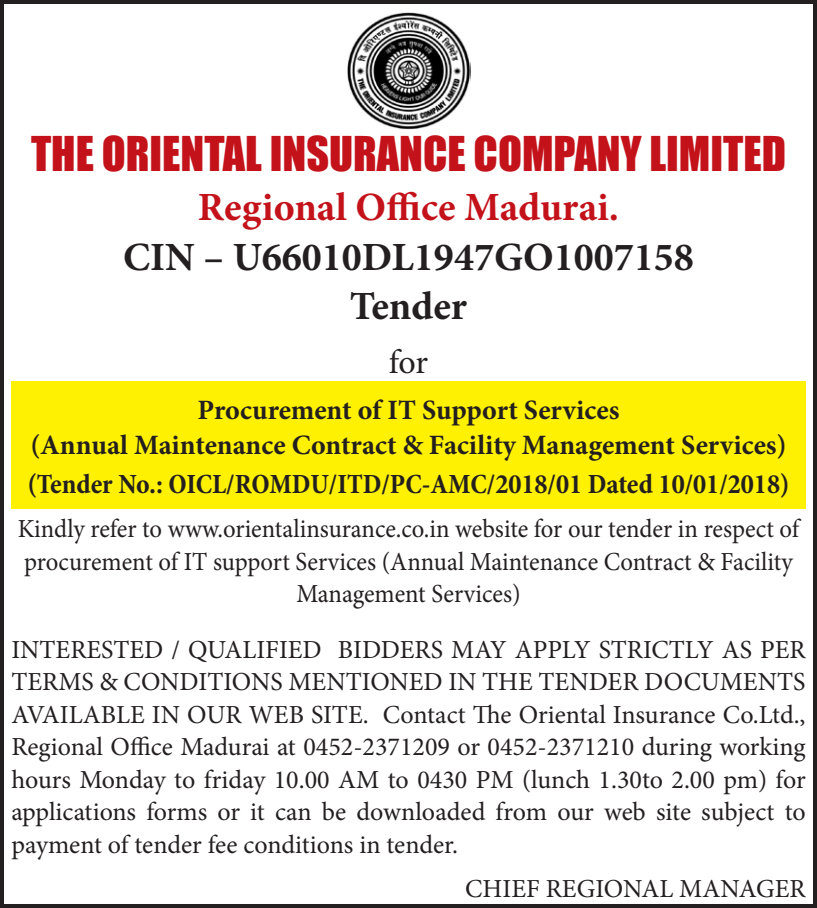
<style>
.page{position:relative;width:817px;height:908px;background:#fff}
.page>*{position:absolute;margin:0;border:0;box-sizing:border-box;transform-origin:0 0}
.t1{font:44px "Impact";color:#c4121a}
.t2{font:700 40px "Minion Pro";color:#231f20}
.t3{font:700 40px "Minion Pro";color:#c4121a}
.t4{font:34px "Minion Pro";color:#231f20}
.t5{font:700 28px "Minion Pro";color:#231f20}
.t6{font:700 condensed 28px "Minion Pro";color:#231f20}
.t7{font:26px/32.4px "Minion Pro";color:#231f20;text-align:justify}
.t8{font:26px/32.4px "Minion Pro";color:#231f20;text-align:center;scale:.95 1}
</style>
<div class="page">
<div style="left:11px;top:381px;width:794px;height:127px;background:#fff101"></div>
<img style="left:347px;top:12px;width:123px;height:118px">
<div style="left:0;top:0;width:816px;height:907px;border:4px solid #231f20"></div>
<p class="t1" style="left:31px;top:119px;width:756px">THE ORIENTAL INSURANCE COMPANY LIMITED</p>
<p class="t3" style="left:198px;top:179px;width:422px">Regional Office Madurai.</p>
<p class="t2" style="left:123px;top:228px;width:572px">CIN – U66010DL1947GO1007158</p>
<p class="t2" style="left:350px;top:278px;width:119px">Tender</p>
<p class="t4" style="left:389px;top:339px;width:41px">for</p>
<p class="t5" style="left:197px;top:390px;width:423px">Procurement of IT Support Services</p>
<p class="t5" style="left:30px;top:425px;width:757px">(Annual Maintenance Contract &amp; Facility Management Services)</p>
<p class="t6" style="left:28px;top:465px;width:762px">(Tender No.: OICL/ROMDU/ITD/PC-AMC/2018/01 Dated 10/01/2018)</p>
<p class="t8" style="left:18px;top:512px;width:823px">Kindly refer to www.orientalinsurance.co.in website for our tender in respect of procurement of IT support Services (Annual Maintenance Contract &amp; Facility<br>Management Services)</p>
<p class="t7" style="left:11px;top:633px;width:795px">INTERESTED / QUALIFIED BIDDERS MAY APPLY STRICTLY AS PER TERMS &amp; CONDITIONS MENTIONED IN THE TENDER DOCUMENTS AVAILABLE IN OUR WEB SITE. Contact The Oriental Insurance Co.Ltd., Regional Office Madurai at 0452-2371209 or 0452-2371210 during working hours Monday to friday 10.00 AM to 0430 PM (lunch 1.30to 2.00 pm) for applications forms or it can be downloaded from our web site subject to payment of tender fee conditions in tender.</p>
<p class="t7" style="left:465px;top:871px;width:342px">CHIEF REGIONAL MANAGER</p>
</div>
